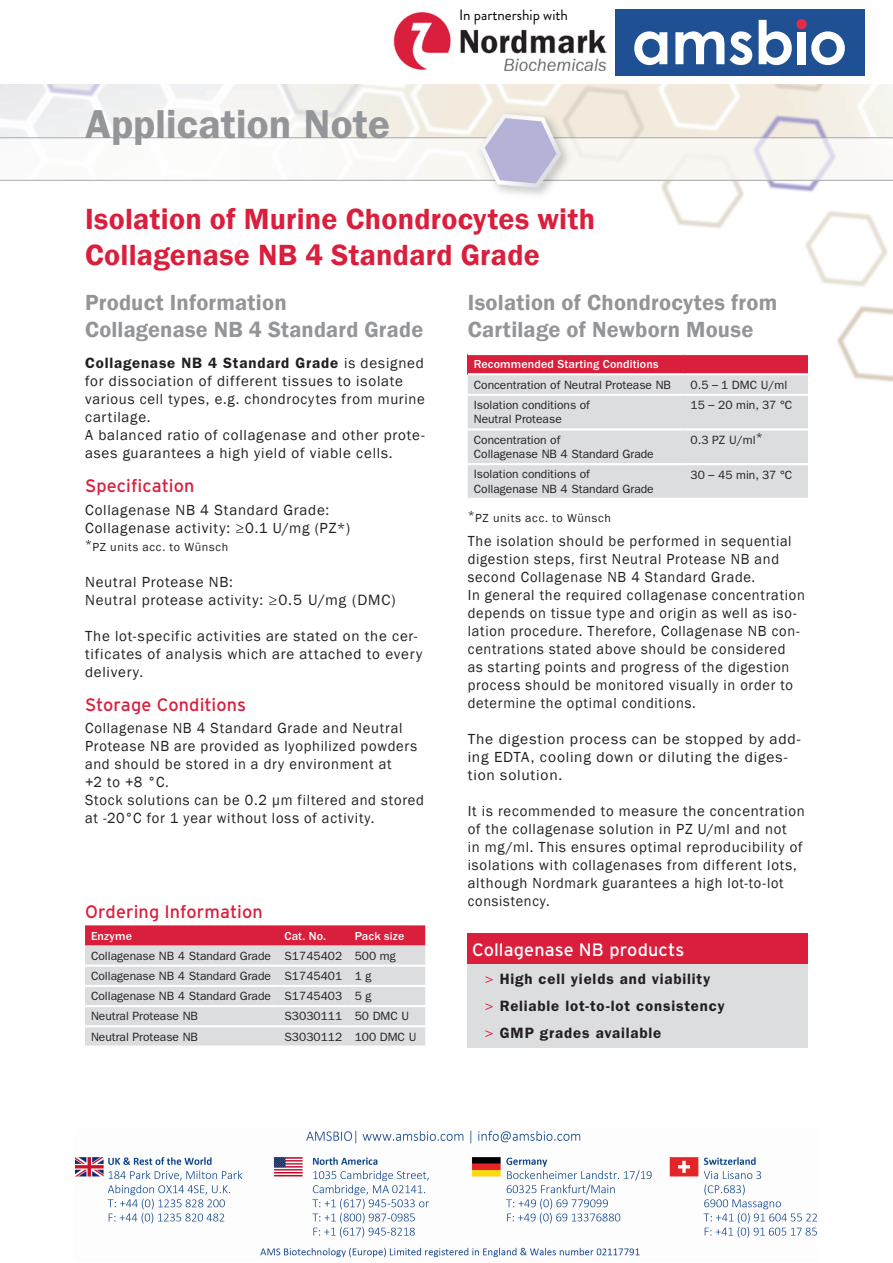
<style>
.page{position:relative;width:893px;height:1263px;background:#fff}
.page>*{position:absolute;margin:0;border:0;box-sizing:border-box;transform-origin:0 0}
.t1{font:40.5px "Franklin Gothic LT Pro Dm";letter-spacing:.005em;color:#939598}
.t2{font:600 30px/36px "Franklin Gothic";letter-spacing:.01em;color:#da1f3d}
.t3{font:600 22.5px/27px "Franklin Gothic";letter-spacing:.01em;color:#939598}
.t4{font:18px "Interstate";letter-spacing:.005em;color:#da1f3d}
.t5{font:18px "Interstate";letter-spacing:.005em;color:#fff}
.t6{font:15px/18px "Franklin Gothic";letter-spacing:.05em;color:#231f20}
.t7{font:15px/18px "Franklin Gothic";letter-spacing:.05em;color:#231f20;scale:.96 1}
.t8{font:15px/27px "Franklin Gothic LT Pro Dm";letter-spacing:.055em;color:#231f20}
.t9{font:15px "Brandon Grotesque";color:#000}
.t10{font:12px/20.2px "Franklin Gothic LT Pro";color:#231f20}
.t11{font:500 12px "Franklin Gothic LT Pro";letter-spacing:.01em;color:#fff}
.t12{font:12px "Franklin Gothic";letter-spacing:.06em;color:#231f20}
.s1{font-family:"Franklin Gothic"}
.s2{font-family:"Franklin Gothic LT Pro"}
.s3{font-family:"Helvetica Neue LTW1 G";font-stretch:condensed}
.s4{font-family:"Franklin Gothic LT Pro";color:#da1f3d}
</style>
<div class="page">
<img style="left:555px;top:84px;width:49px;height:53px">
<img style="left:604px;top:84px;width:95px;height:53px">
<img style="left:805px;top:245px;width:83px;height:8px">
<img style="left:808px;top:253px;width:85px;height:129px">
<img style="left:356px;top:101px;width:115px;height:36px">
<img style="left:365px;top:84px;width:190px;height:28px">
<img style="left:608px;top:99px;width:91px;height:128px">
<img style="left:0;top:84px;width:170px;height:53px">
<img style="left:699px;top:84px;width:190px;height:161px">
<img style="left:230px;top:84px;width:190px;height:17px">
<img style="left:564px;top:84px;width:106px;height:6px">
<div style="left:0;top:138px;width:893px;height:42px;background:#faf9f6"></div>
<hr style="left:0;top:137px;width:893px;height:1px;background:#a8a9ad">
<hr style="left:0;top:180px;width:893px;height:1px;background:#a8a9ad">
<svg style="left:85px;top:925px;width:340px;height:120px;background:#dcbbc2"></svg>
<hr style="left:85px;top:964px;width:194px;height:3px;background:#fff">
<hr style="left:279px;top:964px;width:70px;height:3px;background:#fff">
<hr style="left:349px;top:964px;width:76px;height:3px;background:#fff">
<hr style="left:85px;top:985px;width:194px;height:2px;background:#fff">
<hr style="left:279px;top:985px;width:70px;height:2px;background:#fff">
<hr style="left:349px;top:985px;width:76px;height:2px;background:#fff">
<hr style="left:85px;top:1005px;width:194px;height:2px;background:#fff">
<hr style="left:279px;top:1005px;width:70px;height:2px;background:#fff">
<hr style="left:349px;top:1005px;width:76px;height:2px;background:#fff">
<hr style="left:85px;top:1025px;width:194px;height:2px;background:#fff">
<hr style="left:279px;top:1025px;width:70px;height:2px;background:#fff">
<hr style="left:349px;top:1025px;width:76px;height:2px;background:#fff">
<div style="left:468px;top:354px;width:340px;height:20px;background:#da1f3d"></div>
<div style="left:468px;top:375px;width:340px;height:123px;background:#dcdddf"></div>
<hr style="left:468px;top:394px;width:217px;height:2px;background:#fff">
<hr style="left:685px;top:394px;width:123px;height:2px;background:#fff">
<hr style="left:468px;top:428px;width:217px;height:2px;background:#fff">
<hr style="left:685px;top:428px;width:123px;height:2px;background:#fff">
<hr style="left:468px;top:463px;width:217px;height:2px;background:#fff">
<hr style="left:685px;top:463px;width:123px;height:2px;background:#fff">
<hr style="left:468px;top:353px;width:217px;height:2px;background:#fff">
<hr style="left:685px;top:353px;width:123px;height:2px;background:#fff">
<hr style="left:468px;top:373px;width:217px;height:2px;background:#fff">
<hr style="left:685px;top:373px;width:123px;height:2px;background:#fff">
<div style="left:468px;top:933px;width:340px;height:31px;background:#da1f3d"></div>
<div style="left:468px;top:964px;width:340px;height:84px;background:#dcdddf"></div>
<img style="left:471px;top:105px;width:106px;height:90px">
<svg style="left:480px;top:114px;width:81px;height:74px"></svg>
<img style="left:420px;top:9px;width:445px;height:67px">
<div style="left:615px;top:9px;width:249px;height:66px;background:#205094"></div>
<svg style="left:573px;top:9px;width:94px;height:65px"></svg>
<svg style="left:675px;top:31px;width:49px;height:33px"></svg>
<svg style="left:730px;top:31px;width:22px;height:34px"></svg>
<svg style="left:759px;top:19px;width:86px;height:46px"></svg>
<img style="left:393px;top:12px;width:214px;height:59px">
<img style="left:75px;top:1130px;width:742px;height:128px">
<h1 class="t1" style="left:85px;top:100px;width:306px">Application Note</h1>
<p class="t9" style="left:459px;top:4px;width:111px">In partnership with</p>
<h2 class="t2" style="left:85px;top:201px;width:512px">Isolation of Murine Chondrocytes with<br>Collagenase NB 4 Standard Grade</h2>
<h3 class="t3" style="left:85px;top:289px;width:340px">Product Information<br>Collagenase NB 4 Standard Grade</h3>
<p class="t8" style="left:85px;top:349px;width:340px">Collagenase NB 4 Standard Grade <span class="s1">is designed</span></p>
<p class="t6" style="left:85px;top:372px;width:341px">for dissociation of different tissues to isolate various cell types, e.g. chondrocytes from murine cartilage.<br>A balanced ratio of collagenase and other prote&shy;ases guarantees a high yield of viable cells.</p>
<p class="t4" style="left:85px;top:476px;width:111px">Specification</p>
<p class="t6" style="left:85px;top:501px;width:267px">Collagenase NB 4 Standard Grade:<br>Collagenase activity: <span class="s2">≥</span>0.1 U/mg (PZ*)</p>
<p class="t12" style="left:85px;top:539px;width:145px">*PZ units acc. to Wünsch</p>
<p class="t6" style="left:85px;top:573px;width:312px">Neutral Protease NB:<br>Neutral protease activity: <span class="s2">≥0.5 U/mg (DMC)</span></p>
<p class="t6" style="left:85px;top:627px;width:339px">The lot-specific activities are stated on the cer&shy;tificates of analysis which are attached to every delivery.</p>
<p class="t4" style="left:85px;top:694px;width:163px">Storage Conditions</p>
<p class="t6" style="left:85px;top:719px;width:341px">Collagenase NB 4 Standard Grade and Neutral Protease NB are provided as lyophilized powders and should be stored in a dry environment at<br>+2 to +8 °C.<br>Stock solutions can be 0.2 µm filtered and stored at -20°C for 1 year without loss of activity.</p>
<p class="t4" style="left:85px;top:902px;width:179px">Ordering Information</p>
<p class="t11" style="left:91px;top:929px;width:42px">Enzyme</p>
<p class="t11" style="left:285px;top:929px;width:43px">Cat. No.</p>
<p class="t11" style="left:355px;top:929px;width:51px">Pack size</p>
<p class="t10" style="left:91px;top:945px;width:306px">Collagenase NB 4 Standard Grade S1745402 500 mg Collagenase NB 4 Standard Grade S1745401 1 g Collagenase NB 4 Standard Grade S1745403 5 g Neutral Protease NB</p>
<p class="t10" style="left:285px;top:1006px;width:126px">S3030111 50 DMC U</p>
<p class="t10" style="left:91px;top:1026px;width:109px">Neutral Protease NB</p>
<p class="t10" style="left:285px;top:1026px;width:133px">S3030112 100 DMC U</p>
<h3 class="t3" style="left:468px;top:289px;width:311px">Isolation of Chondrocytes from<br>Cartilage of Newborn Mouse</h3>
<p class="t11" style="left:474px;top:358px;width:186px">Recommended Starting Conditions</p>
<p class="t10" style="left:474px;top:374px;width:199px">Concentration of Neutral Protease NB</p>
<p class="t10" style="left:691px;top:375px;width:98px">0.5 <span class="s3">–</span> 1 DMC U/ml</p>
<p class="t10" style="left:474px;top:398px;width:118px;line-height:14.4px">Isolation conditions of<br>Neutral Protease</p>
<p class="t10" style="left:691px;top:395px;width:103px">15 <span class="s3">–</span> 20 min, 37 °C</p>
<p class="t10" style="left:474px;top:432px;width:181px;line-height:14.4px">Concentration of<br>Collagenase NB 4 Standard Grade</p>
<p class="t10" style="left:691px;top:430px;width:74px">0.3 PZ U/ml<sup>*</sup></p>
<p class="t10" style="left:474px;top:467px;width:181px;line-height:14.4px">Isolation conditions of<br>Collagenase NB 4 Standard Grade</p>
<p class="t10" style="left:691px;top:465px;width:103px">30 <span class="s3">–</span> 45 min, 37 °C</p>
<p class="t12" style="left:468px;top:510px;width:145px">*PZ units acc. to Wünsch</p>
<p class="t7" style="left:468px;top:532px;width:353px">The isolation should be performed in sequential digestion steps, first Neutral Protease NB and second Collagenase NB 4 Standard Grade.<br>In general the required collagenase concentration depends on tissue type and origin as well as iso&shy;lation procedure. Therefore, Collagenase NB con&shy;centrations stated above should be considered<br>as starting points and progress of the digestion process should be monitored visually in order to determine the optimal conditions.</p>
<p class="t6" style="left:468px;top:730px;width:335px">The digestion process can be stopped by add&shy;ing EDTA, cooling down or diluting the diges&shy;tion solution.</p>
<p class="t6" style="left:468px;top:802px;width:339px">It is recommended to measure the concentration of the collagenase solution in PZ U/ml and not<br>in mg/ml. This ensures optimal reproducibility of isolations with collagenases from different lots, although Nordmark guarantees a high lot-to-lot consistency.</p>
<p class="t5" style="left:472px;top:939px;width:214px">Collagenase NB products</p>
<p class="t8" style="left:485px;top:966px;width:241px"><span class="s4">&gt;</span> High cell yields and viability<br><span class="s4">&gt;</span> Reliable lot-to-lot consistency <span class="s4">&gt;</span> GMP grades available</p>
</div>
